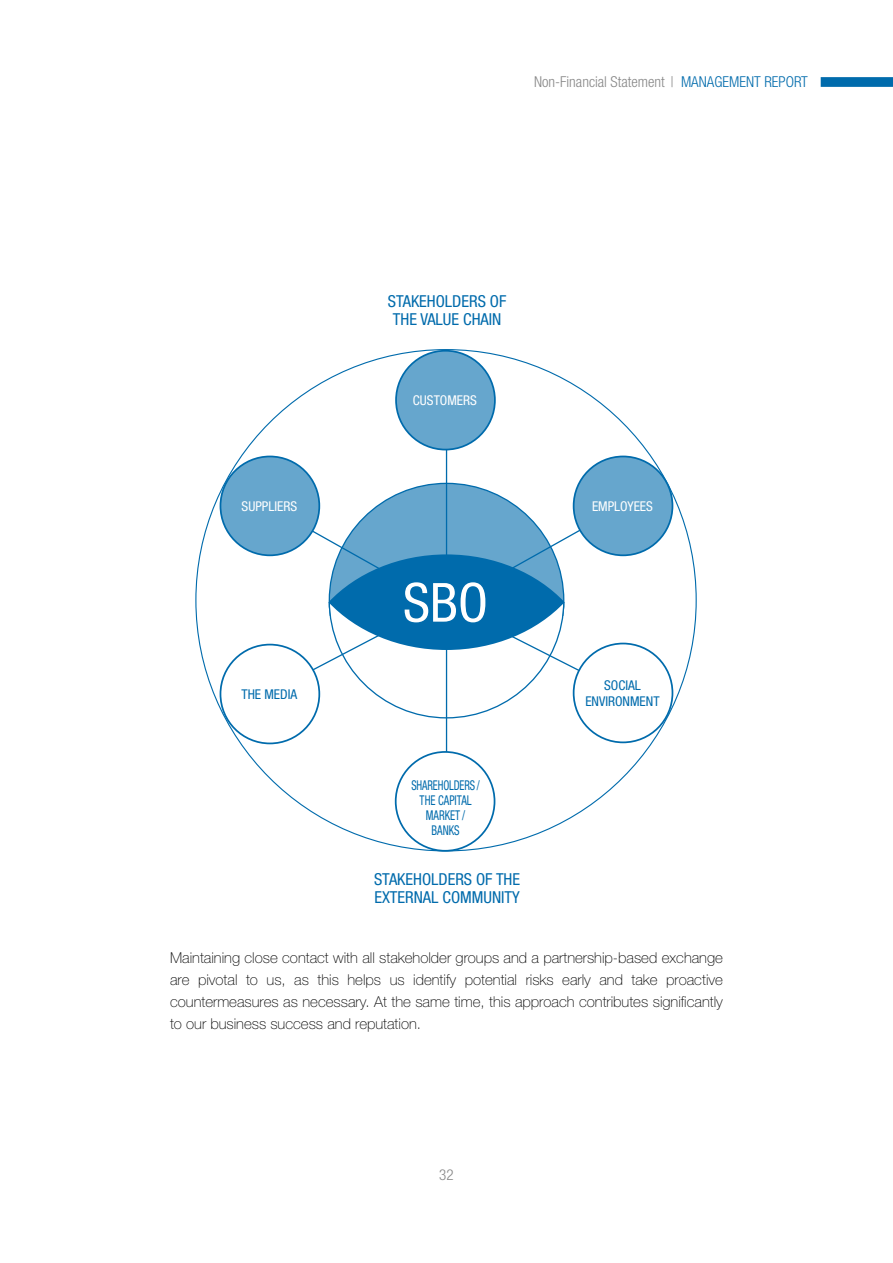
<style>
.page{position:relative;width:893px;height:1263px;background:#fff}
.page>*{position:absolute;margin:0;border:0;box-sizing:border-box;transform-origin:0 0}
.t1{font:condensed 54px "Helvetica Neue LT Pro";color:#fff}
.t2{font:condensed 16.5px/18px "Helvetica Neue LT Pro";color:#006bac;text-align:center}
.t3{font:100 15px/21.8px "Helvetica Neue LT Pro";color:#000;text-align:justify}
.t4{font:300 condensed 15px "Helvetica Neue LT Pro";color:#878787}
.t5{font:condensed 13.5px/15px "Helvetica Neue LT Pro";color:#006bac;text-align:center;scale:.79 1}
.t6{font:condensed 13.5px "Helvetica Neue LT Pro";color:#fff}
.t7{font:condensed 13.5px/15.8px "Helvetica Neue LT Pro";color:#006bac;text-align:center}
.s1{color:#006bac}
</style>
<div class="page">
<div style="left:821px;top:77px;width:72px;height:10px;background:#006bac"></div>
<hr style="left:446px;top:388px;width:1px;height:228px;background:#006bac">
<hr style="left:446px;top:602px;width:1px;height:209px;background:#006bac">
<svg style="left:266px;top:483px;width:360px;height:235px"></svg>
<div style="left:328px;top:554px;width:237px;height:96px;background:#006bac;border-radius:50%"></div>
<div style="left:574px;top:456px;width:98px;height:99px;background:#66a6cd;border-radius:50%"></div>
<div style="left:573px;top:456px;width:100px;height:100px;border:2px solid #006bac;border-radius:50%"></div>
<div style="left:396px;top:351px;width:99px;height:99px;background:#66a6cd;border-radius:50%"></div>
<div style="left:395px;top:350px;width:101px;height:100px;border:2px solid #006bac;border-radius:50%"></div>
<div style="left:220px;top:456px;width:99px;height:99px;background:#66a6cd;border-radius:50%"></div>
<div style="left:220px;top:456px;width:100px;height:100px;border:2px solid #006bac;border-radius:50%"></div>
<div style="left:574px;top:643px;width:98px;height:99px;background:#fff;border-radius:50%"></div>
<div style="left:573px;top:643px;width:100px;height:100px;border:2px solid #006bac;border-radius:50%"></div>
<div style="left:396px;top:752px;width:99px;height:99px;background:#fff;border-radius:50%"></div>
<div style="left:395px;top:751px;width:100px;height:101px;border:2px solid #006bac;border-radius:50%"></div>
<div style="left:220px;top:645px;width:99px;height:98px;background:#fff;border-radius:50%"></div>
<div style="left:220px;top:644px;width:100px;height:100px;border:2px solid #006bac;border-radius:50%"></div>
<p class="t4" style="left:534px;top:73px;width:275px">Non-Financial Statement | <span class="s1">MANAGEMENT REPORT</span></p>
<p class="t6" style="left:242px;top:498px;width:57px">SUPPLIERS</p>
<p class="t7" style="left:241px;top:686px;width:57px">THE MEDIA</p>
<p class="t2" style="left:388px;top:292px;width:120px">STAKEHOLDERS OF<br>THE VALUE CHAIN</p>
<p class="t6" style="left:413px;top:392px;width:66px">CUSTOMERS</p>
<h1 class="t1" style="left:403px;top:571px;width:87px">SBO</h1>
<p class="t5" style="left:411px;top:777px;width:88px">SHAREHOLDERS /<br>THE CAPITAL<br>MARKET /<br>BANKS</p>
<p class="t2" style="left:374px;top:870px;width:148px;text-align:left">STAKEHOLDERS OF THE<br>EXTERNAL COMMUNITY</p>
<p class="t6" style="left:592px;top:498px;width:62px">EMPLOYEES</p>
<p class="t7" style="left:585px;top:677px;width:76px">SOCIAL<br>ENVIRONMENT</p>
<p class="t3" style="left:170px;top:947px;width:554px">Maintaining close contact with all stakeholder groups and a partnership-based exchange are pivotal to us, as this helps us identify potential risks early and take proactive countermeasures as necessary. At the same time, this approach contributes significantly to our business success and reputation.</p>
<p class="t4" style="left:439px;top:1166px;width:16px">32</p>
</div>
